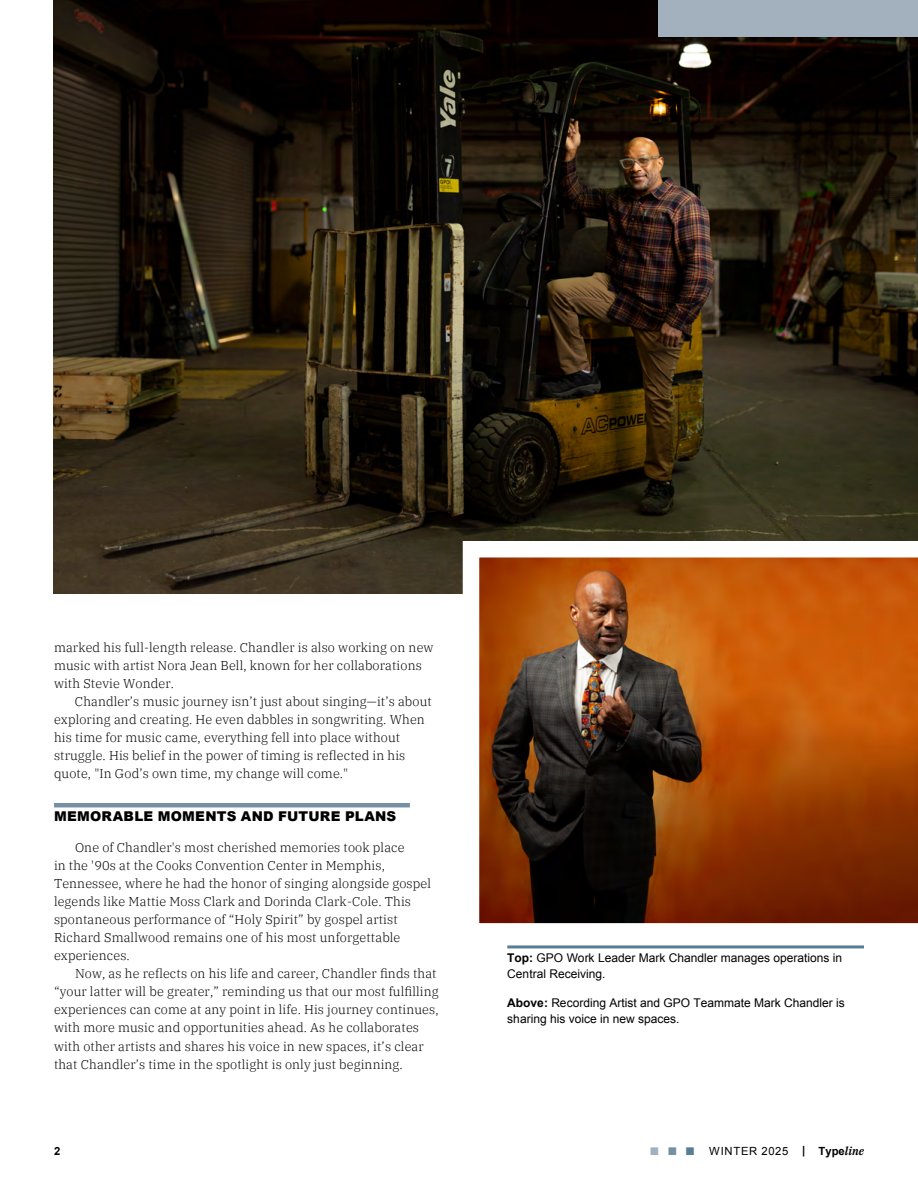
<style>
.page{position:relative;width:918px;height:1188px;background:#fff}
.page>*{position:absolute;margin:0;border:0;box-sizing:border-box;transform-origin:0 0}
.t1{font:900 13.5px "Arial";letter-spacing:.02em;color:#000}
.t2{font:300 12.75px/18px "IBM Plex Serif";letter-spacing:.01em;color:#000}
.t3{font:12px/16.5px "Arial";color:#000}
.t4{font:11.25px "Arial";letter-spacing:.06em;color:#000}
.t5{font:700 11.25px "Arial";color:#000}
.s1{font-weight:700}
.s2{font-size:16.5px;color:#a2b1bd}
.s3{font-size:16.5px;color:#7590a3}
.s4{font-size:16.5px;color:#587d95}
.s5{font-family:"IBM Plex Serif";font-weight:600;font-style:italic}
</style>
<div class="page">
<hr style="left:54px;top:803px;width:356px;height:4px;background:#7590a3">
<img style="left:54px;top:0;width:864px;height:594px">
<svg style="left:454px;top:533px;width:464px;height:391px;background:#8f5024"></svg>
<hr style="left:507px;top:945px;width:357px;height:3px;background:#587d95">
<div style="left:659px;top:0;width:259px;height:37px;background:#a2b1bd"></div>
<p class="t2" style="left:54px;top:637px;width:381px">marked his full-length release. Chandler is also working on new music with artist Nora Jean Bell, known for her collaborations with Stevie Wonder.</p>
<p class="t2" style="left:54px;top:691px;width:379px;text-indent:21px">Chandler’s music journey isn’t just about singing—it’s about exploring and creating. He even dabbles in songwriting. When his time for music came, everything fell into place without struggle. His belief in the power of timing is reflected in his quote, "In God’s own time, my change will come."</p>
<p class="t1" style="left:54px;top:806px;width:344px">MEMORABLE MOMENTS AND FUTURE PLANS</p>
<p class="t2" style="left:54px;top:838px;width:379px;text-indent:21px">One of Chandler's most cherished memories took place<br>in the '90s at the Cooks Convention Center in Memphis, Tennessee, where he had the honor of singing alongside gospel legends like Mattie Moss Clark and Dorinda Clark-Cole. This spontaneous performance of “Holy Spirit” by gospel artist Richard Smallwood remains one of his most unforgettable experiences.</p>
<p class="t2" style="left:54px;top:964px;width:386px;text-indent:21px">Now, as he reflects on his life and career, Chandler finds that “your latter will be greater,” reminding us that our most fulfilling experiences can come at any point in life. His journey continues, with more music and opportunities ahead. As he collaborates with other artists and shares his voice in new spaces, it’s clear that Chandler’s time in the spotlight is only just beginning.</p>
<p class="t3" style="left:507px;top:950px;width:336px"><span class="s1">Top:</span> GPO Work Leader Mark Chandler manages operations in<br>Central Receiving.</p>
<p class="t3" style="left:507px;top:995px;width:339px"><span class="s1">Above:</span> Recording Artist and GPO Teammate Mark Chandler is sharing his voice in new spaces.</p>
<p class="t5" style="left:54px;top:1144px;width:8px">2</p>
<p class="t4" style="left:650px;top:1144px;width:216px"><span class="s2">■</span> <span class="s3">■</span> <span class="s4">■</span> WINTER 2025 <span class="s1">| Type</span><span class="s5">line</span></p>
</div>
